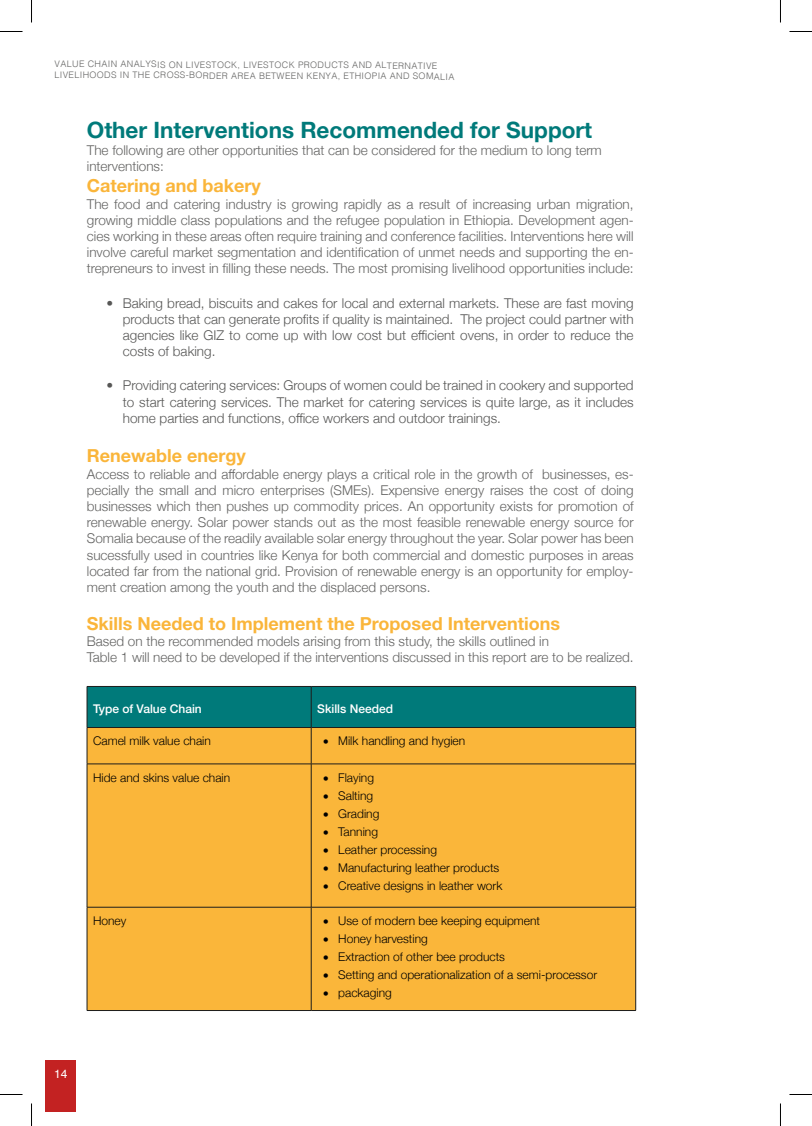
<style>
.page{position:relative;width:812px;height:1126px;background:#fff}
.page>*{position:absolute;margin:0;border:0;box-sizing:border-box;transform-origin:0 0}
.t1{font:700 22.5px "Helvetica Neue";color:#007a7a}
.t2{font:700 18px "Helvetica Neue LT Std";color:#fab53a}
.t3{font:300 13.5px/16.2px "Helvetica Neue";color:#646463}
.t4{font:300 13.5px/16.2px "Helvetica Neue";color:#575756;text-align:justify}
.t5{font:300 12px "Helvetica Neue";color:#000}
.t6{font:500 12px "Helvetica Neue";color:#fff}
.t7{font:12px "Helvetica";color:#fff}
.t8{font:300 9px/10.8px "Helvetica";letter-spacing:.035em;color:#646463}
</style>
<div class="page">
<div style="left:46px;top:1060px;width:30px;height:51px;background:#c32222"></div>
<div style="left:88px;top:687px;width:547px;height:40px;background:#007a7a"></div>
<div style="left:88px;top:728px;width:547px;height:282px;background:#fab63a"></div>
<hr style="left:87px;top:686px;width:224px;height:1px;background:#1d1d1b">
<hr style="left:87px;top:687px;width:1px;height:40px;background:#1d1d1b">
<hr style="left:311px;top:686px;width:324px;height:1px;background:#1d1d1b">
<hr style="left:311px;top:687px;width:1px;height:40px;background:#1d1d1b">
<hr style="left:635px;top:687px;width:1px;height:40px;background:#1d1d1b">
<hr style="left:87px;top:727px;width:224px;height:1px;background:#1d1d1b">
<hr style="left:87px;top:728px;width:1px;height:36px;background:#1d1d1b">
<hr style="left:311px;top:727px;width:324px;height:1px;background:#1d1d1b">
<hr style="left:311px;top:728px;width:1px;height:36px;background:#1d1d1b">
<hr style="left:635px;top:728px;width:1px;height:36px;background:#1d1d1b">
<hr style="left:87px;top:764px;width:224px;height:1px;background:#1d1d1b">
<hr style="left:87px;top:764px;width:1px;height:143px;background:#1d1d1b">
<hr style="left:311px;top:764px;width:324px;height:1px;background:#1d1d1b">
<hr style="left:311px;top:764px;width:1px;height:143px;background:#1d1d1b">
<hr style="left:635px;top:764px;width:1px;height:143px;background:#1d1d1b">
<hr style="left:87px;top:907px;width:224px;height:1px;background:#1d1d1b">
<hr style="left:87px;top:907px;width:1px;height:103px;background:#1d1d1b">
<hr style="left:311px;top:907px;width:324px;height:1px;background:#1d1d1b">
<hr style="left:311px;top:907px;width:1px;height:103px;background:#1d1d1b">
<hr style="left:635px;top:907px;width:1px;height:103px;background:#1d1d1b">
<hr style="left:87px;top:1010px;width:224px;height:1px;background:#1d1d1b">
<hr style="left:311px;top:1010px;width:324px;height:1px;background:#1d1d1b">
<svg style="left:0;top:31px;width:22px;height:1px"></svg>
<svg style="left:789px;top:31px;width:22px;height:1px"></svg>
<svg style="left:0;top:1094px;width:22px;height:1px"></svg>
<svg style="left:789px;top:1094px;width:22px;height:1px"></svg>
<svg style="left:31px;top:0;width:1px;height:22px"></svg>
<svg style="left:31px;top:1103px;width:1px;height:23px"></svg>
<svg style="left:780px;top:0;width:1px;height:22px"></svg>
<svg style="left:780px;top:1103px;width:1px;height:23px"></svg>
<p class="t8" style="left:54px;top:59px;width:401px">VALUE CHAIN ANALYSIS ON LIVESTOCK, LIVESTOCK PRODUCTS AND ALTERNATIVE<br>LIVELIHOODS IN THE CROSS-BORDER AREA BETWEEN KENYA, ETHIOPIA AND SOMALIA</p>
<h1 class="t1" style="left:87px;top:113px;width:506px">Other Interventions Recommended for Support</h1>
<p class="t3" style="left:87px;top:141px;width:516px">The following are other opportunities that can be considered for the medium to long term interventions:</p>
<h2 class="t2" style="left:87px;top:175px;width:176px">Catering and bakery</h2>
<p class="t3" style="left:87px;top:195px;width:548px;text-align:justify">The food and catering industry is growing rapidly as a result of increasing urban migration, growing middle class populations and the refugee population in Ethiopia. Development agen&shy;cies working in these areas often require training and conference facilities. Interventions here will involve careful market segmentation and identification of unmet needs and supporting the en&shy;trepreneurs to invest in filling these needs. The most promising livelihood opportunities include:</p>
<p class="t4" style="left:123px;top:294px;width:512px;text-indent:-16px">• Baking bread, biscuits and cakes for local and external markets. These are fast moving products that can generate profits if quality is maintained. The project could partner with agencies like GIZ to come up with low cost but efficient ovens, in order to reduce the costs of baking.</p>
<p class="t4" style="left:123px;top:377px;width:512px;text-indent:-16px">• Providing catering services: Groups of women could be trained in cookery and supported to start catering services. The market for catering services is quite large, as it includes home parties and functions, office workers and outdoor trainings.</p>
<h2 class="t2" style="left:87px;top:445px;width:160px">Renewable energy</h2>
<p class="t3" style="left:87px;top:465px;width:548px;text-align:justify">Access to reliable and affordable energy plays a critical role in the growth of businesses, es&shy;pecially the small and micro enterprises (SMEs). Expensive energy raises the cost of doing businesses which then pushes up commodity prices. An opportunity exists for promotion of renewable energy. Solar power stands out as the most feasible renewable energy source for Somalia because of the readily available solar energy throughout the year. Solar power has been sucessfully used in countries like Kenya for both commercial and domestic purposes in areas located far from the national grid. Provision of renewable energy is an opportunity for employ&shy;ment creation among the youth and the displaced persons.</p>
<h2 class="t2" style="left:87px;top:612px;width:474px">Skills Needed to Implement the Proposed Interventions</h2>
<p class="t3" style="left:87px;top:632px;width:548px">Based on the recommended models arising from this study, the skills outlined in<br>Table 1 will need to be developed if the interventions discussed in this report are to be realized.</p>
<p class="t6" style="left:93px;top:699px;width:110px">Type of Value Chain</p>
<p class="t6" style="left:317px;top:699px;width:77px">Skills Needed</p>
<p class="t5" style="left:93px;top:731px;width:119px">Camel milk value chain</p>
<p class="t5" style="left:323px;top:731px;width:143px">• Milk handling and hygien</p>
<p class="t5" style="left:93px;top:768px;width:139px">Hide and skins value chain</p>
<p class="t5" style="left:323px;top:768px;width:52px">• Flaying</p>
<p class="t5" style="left:323px;top:786px;width:51px">• Salting</p>
<p class="t5" style="left:323px;top:804px;width:58px">• Grading</p>
<p class="t5" style="left:323px;top:822px;width:56px">• Tanning</p>
<p class="t5" style="left:323px;top:840px;width:115px">• Leather processing</p>
<p class="t5" style="left:323px;top:858px;width:178px">• Manufacturing leather products</p>
<p class="t5" style="left:323px;top:876px;width:181px">• Creative designs in leather work</p>
<p class="t5" style="left:93px;top:911px;width:35px">Honey</p>
<p class="t5" style="left:323px;top:911px;width:218px">• Use of modern bee keeping equipment</p>
<p class="t5" style="left:323px;top:929px;width:106px">• Honey harvesting</p>
<p class="t5" style="left:323px;top:947px;width:183px">• Extraction of other bee products</p>
<p class="t5" style="left:323px;top:965px;width:275px">• Setting and operationalization of a semi-processor</p>
<p class="t5" style="left:323px;top:983px;width:70px">• packaging</p>
<p class="t7" style="left:54px;top:1065px;width:15px">14</p>
</div>
